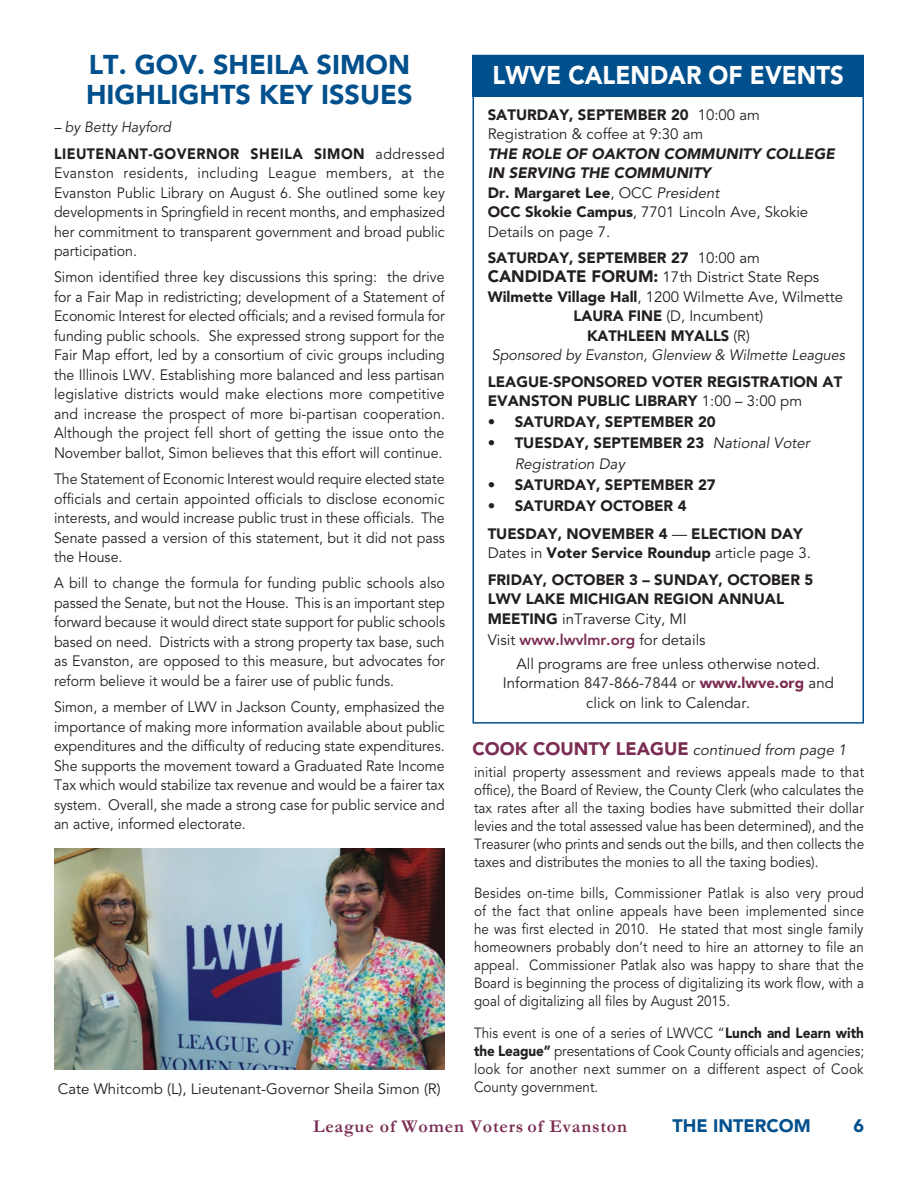
<style>
.page{position:relative;width:918px;height:1188px;background:#fff}
.page>*{position:absolute;margin:0;border:0;box-sizing:border-box;transform-origin:0 0}
.t1{font:900 27px "Avenir LT Std";color:#00508d}
.t2{font:900 25.5px "Avenir LT Std";color:#fff;scale:.94 1}
.t3{font:700 18px "Garamond";letter-spacing:.045em;color:#7a2c52}
.t4{font:900 18px "Avenir LT Std";color:#00508d}
.body_text_10{font:15px/19.5px "Avenir LT Std";color:#231f20;text-align:justify;scale:.94 1}
.body_text_10-2{font:15px/19.5px "Avenir LT Std";color:#231f20}
.body_text_10-3{font:900 15px/19.5px "Avenir LT Std";color:#231f20}
.body_text_10-4{font:italic 15px/21px "Avenir LT Std";color:#231f20}
.body_text_10-5{font:italic 900 15px/19.5px "Avenir LT Std";color:#231f20}
.body_text_10-6{font:italic 15px "Avenir LT Std";color:#231f20;scale:.96 1}
.body_text_10-7{font:14.7px/18px "Avenir LT Std";color:#231f20;text-align:justify;scale:.92 1}
.body_text_10-8{font:14.7px/18px "Avenir LT Std";color:#231f20;text-align:justify;scale:.91 1}
.t5{font:italic 14.7px "Avenir LT Std";color:#231f20;scale:.96 1}
.s1{font-weight:900}
.s2{font-weight:400}
.s3{font-weight:400;font-style:italic}
.s4{font-weight:900;font-size:16.5px}
.s5{font-weight:900;font-style:normal}
.s6{font-weight:800;color:#7a2c52}
.s7{font-weight:900;color:#7a2c52}
.s8{font-weight:900;font-style:normal;font-size:18px;color:#7a2c52}
</style>
<div class="page">
<div style="left:472px;top:55px;width:392px;height:41px;background:#00508d"></div>
<img style="left:54px;top:849px;width:391px;height:220px">
<p class="t1" style="left:89px;top:49px;width:323px">LT. GOV. SHEILA SIMON</p>
<p class="t1" style="left:86px;top:79px;width:328px">HIGHLIGHTS KEY ISSUES</p>
<p class="t5" style="left:54px;top:119px;width:124px">– by Betty Hayford</p>
<p class="body_text_10" style="left:54px;top:144px;width:417px"><span class="s1">LIEUTENANT-GOVERNOR SHEILA SIMON</span> addressed Evanston residents, including League members, at the Evanston Public Library on August 6. She outlined some key developments in Springfield in recent months, and emphasized her commitment to transparent government and broad public participation.</p>
<p class="body_text_10" style="left:54px;top:268px;width:417px">Simon identified three key discussions this spring: the drive for a Fair Map in redistricting; development of a Statement of Economic Interest for elected officials; and a revised formula for funding public schools. She expressed strong support for the Fair Map effort, led by a consortium of civic groups including the Illinois LWV. Establishing more balanced and less partisan legislative districts would make elections more competitive and increase the prospect of more bi-partisan cooperation.<br>Although the project fell short of getting the issue onto the November ballot, Simon believes that this effort will continue.</p>
<p class="body_text_10" style="left:54px;top:470px;width:417px">The Statement of Economic Interest would require elected state officials and certain appointed officials to disclose economic interests, and would increase public trust in these officials. The Senate passed a version of this statement, but it did not pass the House.</p>
<p class="body_text_10" style="left:54px;top:574px;width:417px">A bill to change the formula for funding public schools also passed the Senate, but not the House. This is an important step forward because it would direct state support for public schools based on need. Districts with a strong property tax base, such as Evanston, are opposed to this measure, but advocates for reform believe it would be a fairer use of public funds.</p>
<p class="body_text_10" style="left:54px;top:698px;width:417px">Simon, a member of LWV in Jackson County, emphasized the importance of making more information available about public expenditures and the difficulty of reducing state expenditures.<br>She supports the movement toward a Graduated Rate Income Tax which would stabilize tax revenue and would be a fairer tax system. Overall, she made a strong case for public service and an active, informed electorate.</p>
<p class="body_text_10-2" style="left:58px;top:1080px;width:384px">Cate Whitcomb (L), Lieutenant-Governor Sheila Simon (R)</p>
<p class="t2" style="left:492px;top:60px;width:376px">LWVE CALENDAR OF EVENTS</p>
<p class="body_text_10-3" style="left:488px;top:104px;width:274px">SATURDAY, SEPTEMBER 20 <span class="s2">10:00 am</span></p>
<p class="body_text_10-2" style="left:488px;top:125px;width:217px">Registration &amp; coffee at 9:30 am</p>
<p class="body_text_10-5" style="left:488px;top:144px;width:349px">THE ROLE OF OAKTON COMMUNITY COLLEGE<br>IN SERVING THE COMMUNITY</p>
<p class="body_text_10-3" style="left:488px;top:182px;width:233px">Dr. Margaret Lee<span class="s2">, OCC</span> <span class="s3">President</span></p>
<p class="body_text_10-2" style="left:488px;top:203px;width:322px"><span class="s1">OCC Skokie Campus</span>, 7701 Lincoln Ave, Skokie<br>Details on page 7.</p>
<p class="body_text_10-3" style="left:488px;top:248px;width:274px">SATURDAY, SEPTEMBER 27 <span class="s2">10:00 am</span></p>
<p class="body_text_10-2" style="left:488px;top:268px;width:333px"><span class="s4">CANDIDATE FORUM:</span> 17th District State Reps</p>
<p class="body_text_10-2" style="left:488px;top:287px;width:357px"><span class="s1">Wilmette Village Hall</span>, 1200 Wilmette Ave, Wilmette</p>
<p class="body_text_10-2" style="left:574px;top:307px;width:191px"><span class="s1">LAURA FINE</span> (D, Incumbent)</p>
<p class="body_text_10-3" style="left:587px;top:326px;width:164px">KATHLEEN MYALLS <span class="s2">(R)</span></p>
<p class="body_text_10-6" style="left:492px;top:346px;width:370px">Sponsored by Evanston, Glenview &amp; Wilmette Leagues</p>
<p class="body_text_10-3" style="left:488px;top:371px;width:356px">LEAGUE-SPONSORED VOTER REGISTRATION AT<br>EVANSTON PUBLIC LIBRARY <span class="s2">1:00 – 3:00 pm</span></p>
<p class="body_text_10-3" style="left:488px;top:412px;width:230px">• SATURDAY, SEPTEMBER 20</p>
<p class="body_text_10-4" style="left:515px;top:433px;width:297px;text-indent:-27px"><span class="s5">• TUESDAY, SEPTEMBER 23</span> National Voter<br>Registration Day</p>
<p class="body_text_10-3" style="left:488px;top:475px;width:230px">• SATURDAY, SEPTEMBER 27</p>
<p class="body_text_10-3" style="left:488px;top:496px;width:200px">• SATURDAY OCTOBER 4</p>
<p class="body_text_10-3" style="left:488px;top:524px;width:317px">TUESDAY, NOVEMBER 4 <span class="s2">—</span> ELECTION DAY</p>
<p class="body_text_10-2" style="left:488px;top:544px;width:325px">Dates in <span class="s1">Voter Service Roundup</span> article page 3.</p>
<p class="body_text_10-3" style="left:488px;top:569px;width:327px">FRIDAY, OCTOBER 3 – SUNDAY, OCTOBER 5</p>
<p class="body_text_10-3" style="left:488px;top:589px;width:298px">LWV LAKE MICHIGAN REGION ANNUAL<br>MEETING <span class="s2">inTraverse City, MI</span></p>
<p class="body_text_10-2" style="left:488px;top:630px;width:219px">Visit <span class="s6">www.lwvlmr.org</span> for details</p>
<p class="body_text_10-2" style="left:516px;top:654px;width:305px">All programs are free unless otherwise noted.</p>
<p class="body_text_10-2" style="left:503px;top:674px;width:332px;text-align:center">Information 847-866-7844 or <span class="s7">www.lwve.org</span> and click on link to Calendar.</p>
<p class="body_text_10-4" style="left:472px;top:739px;width:376px"><span class="s8">COOK COUNTY LEAGUE</span> continued from page 1</p>
<p class="body_text_10-7" style="left:474px;top:763px;width:426px">initial property assessment and reviews appeals made to that office), the Board of Review, the County Clerk (who calculates the tax rates after all the taxing bodies have submitted their dollar levies and the total assessed value has been determined), and the Treasurer (who prints and sends out the bills, and then collects the taxes and distributes the monies to all the taxing bodies).</p>
<p class="body_text_10-8" style="left:474px;top:885px;width:430px">Besides on-time bills, Commissioner Patlak is also very proud of the fact that online appeals have been implemented since he was first elected in 2010. He stated that most single family homeowners probably don’t need to hire an attorney to file an appeal. Commissioner Patlak also was happy to share that the Board is beginning the process of digitalizing its work flow, with a goal of digitalizing all files by August 2015.</p>
<p class="body_text_10-7" style="left:474px;top:1024px;width:426px">This event is one of a series of LWVCC “<span class="s1">Lunch and Learn with the League”</span> presentations of Cook County officials and agencies; look for another next summer on a different aspect of Cook County government.</p>
<p class="t3" style="left:313px;top:1116px;width:315px">League of Women Voters of Evanston</p>
<p class="t4" style="left:672px;top:1115px;width:140px">THE INTERCOM</p>
<p class="t4" style="left:853px;top:1115px;width:12px">6</p>
</div>
